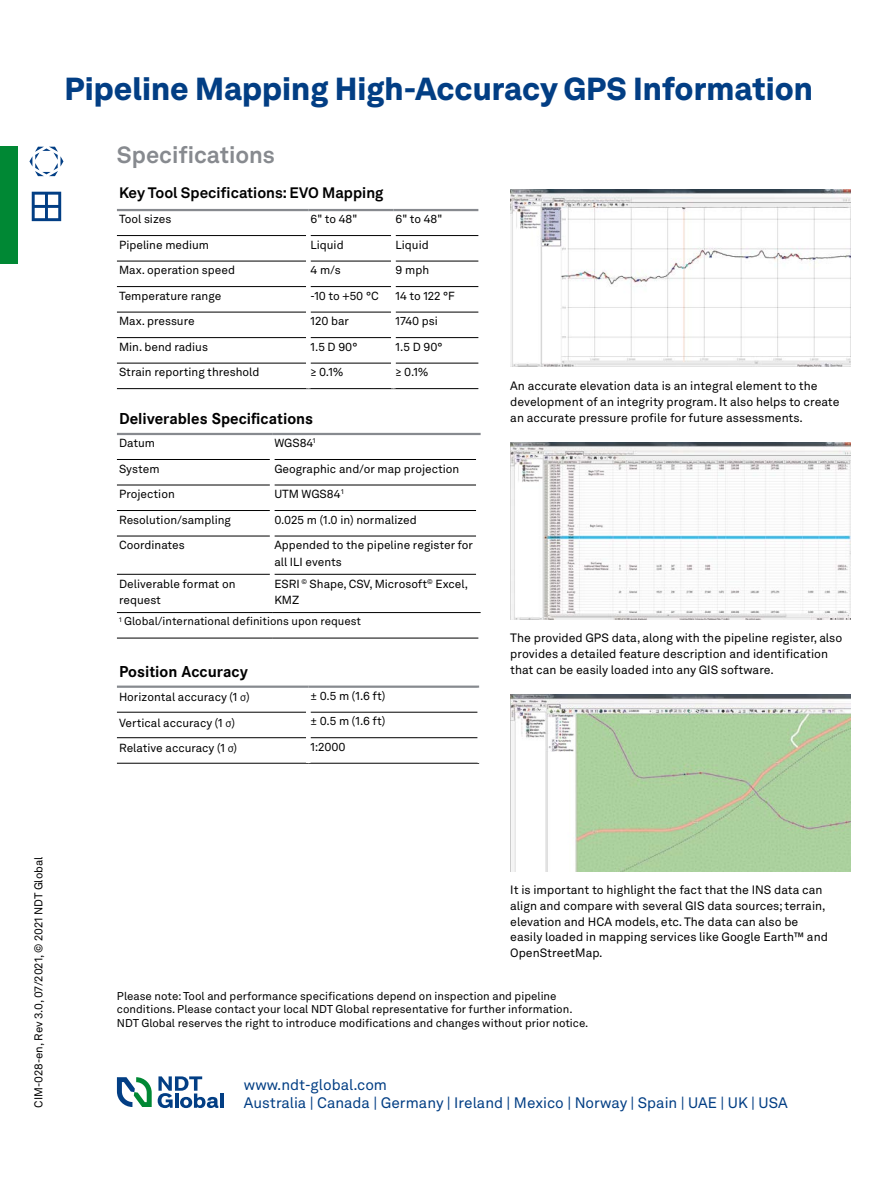
<style>
.page{position:relative;width:893px;height:1188px;background:#fff}
.page>*{position:absolute;margin:0;border:0;box-sizing:border-box;transform-origin:0 0}
.t1{font:900 31.5px "Akkurat LL";color:#023e84}
.t2{font:700 23.25px "Akkurat LL";color:#878a8f}
.t3{font:700 16.5px "Corporate S Pro";color:#000}
.t4{font:15px/18px "Akkurat LL";color:#023e84}
.t5{font:700 15px "Akkurat LL";color:#000}
.t6{font:12px/15.8px "Akkurat LL";color:#000}
.t7{font:11.7px/16.5px "Akkurat LL";color:#000}
.t8{font:11.25px/13.5px "Akkurat LL";color:#000}
.s1{font-family:"Corporate S Pro"}
</style>
<div class="page">
<img style="left:510px;top:190px;width:340px;height:177px">
<img style="left:510px;top:442px;width:340px;height:178px">
<img style="left:510px;top:694px;width:340px;height:178px">
<div style="left:0;top:147px;width:17px;height:117px;background:#008834"></div>
<svg style="left:29px;top:147px;width:34px;height:29px"></svg>
<svg style="left:32px;top:192px;width:29px;height:29px"></svg>
<hr style="left:117px;top:235px;width:189px;height:1px;background:#000">
<hr style="left:311px;top:235px;width:80px;height:1px;background:#000">
<hr style="left:396px;top:235px;width:82px;height:1px;background:#000">
<hr style="left:117px;top:261px;width:189px;height:1px;background:#000">
<hr style="left:311px;top:261px;width:80px;height:1px;background:#000">
<hr style="left:396px;top:261px;width:82px;height:1px;background:#000">
<hr style="left:117px;top:286px;width:189px;height:1px;background:#000">
<hr style="left:311px;top:286px;width:80px;height:1px;background:#000">
<hr style="left:396px;top:286px;width:82px;height:1px;background:#000">
<hr style="left:117px;top:312px;width:189px;height:1px;background:#000">
<hr style="left:311px;top:312px;width:80px;height:1px;background:#000">
<hr style="left:396px;top:312px;width:82px;height:1px;background:#000">
<hr style="left:117px;top:337px;width:189px;height:1px;background:#000">
<hr style="left:311px;top:337px;width:80px;height:1px;background:#000">
<hr style="left:396px;top:337px;width:82px;height:1px;background:#000">
<hr style="left:117px;top:363px;width:189px;height:1px;background:#000">
<hr style="left:311px;top:363px;width:80px;height:1px;background:#000">
<hr style="left:396px;top:363px;width:82px;height:1px;background:#000">
<hr style="left:117px;top:388px;width:191px;height:1px;background:#000">
<hr style="left:308px;top:388px;width:85px;height:1px;background:#000">
<hr style="left:393px;top:388px;width:85px;height:1px;background:#000">
<hr style="left:117px;top:209px;width:191px;height:2px;background:#878a8f">
<hr style="left:308px;top:209px;width:85px;height:2px;background:#878a8f">
<hr style="left:393px;top:209px;width:85px;height:2px;background:#878a8f">
<hr style="left:117px;top:459px;width:153px;height:1px;background:#000">
<hr style="left:274px;top:459px;width:202px;height:1px;background:#000">
<hr style="left:117px;top:485px;width:153px;height:1px;background:#000">
<hr style="left:274px;top:485px;width:202px;height:1px;background:#000">
<hr style="left:117px;top:510px;width:153px;height:1px;background:#000">
<hr style="left:274px;top:510px;width:202px;height:1px;background:#000">
<hr style="left:117px;top:536px;width:153px;height:1px;background:#000">
<hr style="left:274px;top:536px;width:202px;height:1px;background:#000">
<hr style="left:117px;top:574px;width:153px;height:1px;background:#000">
<hr style="left:274px;top:574px;width:202px;height:1px;background:#000">
<hr style="left:117px;top:638px;width:155px;height:1px;background:#000">
<hr style="left:272px;top:638px;width:206px;height:1px;background:#000">
<hr style="left:117px;top:612px;width:155px;height:1px;background:#000">
<hr style="left:272px;top:612px;width:209px;height:1px;background:#000">
<hr style="left:117px;top:433px;width:155px;height:2px;background:#878a8f">
<hr style="left:272px;top:433px;width:209px;height:2px;background:#878a8f">
<hr style="left:117px;top:712px;width:189px;height:1px;background:#000">
<hr style="left:311px;top:712px;width:167px;height:1px;background:#000">
<hr style="left:117px;top:737px;width:189px;height:1px;background:#000">
<hr style="left:311px;top:737px;width:167px;height:1px;background:#000">
<hr style="left:117px;top:763px;width:191px;height:1px;background:#000">
<hr style="left:308px;top:763px;width:171px;height:1px;background:#000">
<hr style="left:117px;top:686px;width:191px;height:2px;background:#878a8f">
<hr style="left:308px;top:686px;width:171px;height:2px;background:#878a8f">
<svg style="left:117px;top:1077px;width:35px;height:30px"></svg>
<hr style="left:220px;top:1094px;width:3px;height:14px;background:#023e84">
<svg style="left:158px;top:1076px;width:60px;height:33px"></svg>
<h1 class="t1" style="left:65px;top:64px;width:750px">Pipeline Mapping High-Accuracy GPS Information</h1>
<h2 class="t2" style="left:117px;top:137px;width:159px">Specifications</h2>
<p class="t5" style="left:119px;top:181px;width:266px">Key Tool Specifications: EVO Mapping</p>
<p class="t7" style="left:119px;top:210px;width:54px">Tool sizes</p>
<p class="t7" style="left:311px;top:210px;width:48px">6" to 48"</p>
<p class="t7" style="left:396px;top:210px;width:48px">6" to 48"</p>
<p class="t7" style="left:119px;top:236px;width:92px">Pipeline medium</p>
<p class="t7" style="left:311px;top:236px;width:35px">Liquid</p>
<p class="t7" style="left:396px;top:236px;width:35px">Liquid</p>
<p class="t7" style="left:119px;top:261px;width:117px">Max. operation speed</p>
<p class="t7" style="left:311px;top:261px;width:32px">4 m/s</p>
<p class="t7" style="left:396px;top:261px;width:35px">9 mph</p>
<p class="t7" style="left:119px;top:287px;width:104px">Temperature range</p>
<p class="t7" style="left:311px;top:287px;width:70px">-10 to +50 °C</p>
<p class="t7" style="left:396px;top:287px;width:61px">14 to 122 °F</p>
<p class="t7" style="left:119px;top:312px;width:77px">Max. pressure</p>
<p class="t7" style="left:311px;top:312px;width:40px">120 bar</p>
<p class="t7" style="left:396px;top:312px;width:44px">1740 psi</p>
<p class="t7" style="left:119px;top:338px;width:90px">Min. bend radius</p>
<p class="t7" style="left:311px;top:338px;width:48px">1.5 D 90°</p>
<p class="t7" style="left:396px;top:338px;width:48px">1.5 D 90°</p>
<p class="t7" style="left:119px;top:363px;width:142px">Strain reporting threshold</p>
<p class="t7" style="left:311px;top:363px;width:34px">≥ 0.1%</p>
<p class="t7" style="left:396px;top:363px;width:34px">≥ 0.1%</p>
<h3 class="t3" style="left:119px;top:406px;width:196px">Deliverables Specifications</h3>
<p class="t7" style="left:119px;top:434px;width:38px">Datum</p>
<p class="t7" style="left:274px;top:434px;width:43px">WGS84<sup>1</sup></p>
<p class="t7" style="left:119px;top:460px;width:42px">System</p>
<p class="t7" style="left:274px;top:460px;width:186px">Geographic and/or map projection</p>
<p class="t7" style="left:119px;top:485px;width:57px">Projection</p>
<p class="t7" style="left:274px;top:485px;width:71px">UTM WGS84<sup>1</sup></p>
<p class="t7" style="left:119px;top:511px;width:113px">Resolution/sampling</p>
<p class="t7" style="left:274px;top:511px;width:144px">0.025 m (1.0 in) normalized</p>
<p class="t7" style="left:119px;top:536px;width:67px">Coordinates</p>
<p class="t7" style="left:274px;top:536px;width:200px">Appended to the pipeline register for all ILI events</p>
<p class="t7" style="left:119px;top:575px;width:118px">Deliverable format on request</p>
<p class="t7" style="left:274px;top:575px;width:195px">ESRI <sup>©</sup> Shape, CSV, Microsoft<sup>©</sup> Excel,<br>KMZ</p>
<p class="t8" style="left:119px;top:614px;width:244px"><sup>1</sup> Global/international definitions upon request</p>
<h3 class="t3" style="left:119px;top:658px;width:130px">Position Accuracy</h3>
<p class="t7" style="left:119px;top:688px;width:132px">Horizontal accuracy (1 <span class="s1">σ</span>)</p>
<p class="t7" style="left:311px;top:687px;width:76px">± 0.5 m (1.6 ft)</p>
<p class="t7" style="left:119px;top:714px;width:117px">Vertical accuracy (1 <span class="s1">σ</span>)</p>
<p class="t7" style="left:311px;top:713px;width:76px">± 0.5 m (1.6 ft)</p>
<p class="t7" style="left:119px;top:739px;width:120px">Relative accuracy (1 <span class="s1">σ</span>)</p>
<p class="t7" style="left:311px;top:738px;width:37px">1:2000</p>
<p class="t6" style="left:510px;top:378px;width:331px">An accurate elevation data is an integral element to the development of an integrity program. It also helps to create an accurate pressure profile for future assessments.</p>
<p class="t6" style="left:510px;top:630px;width:334px">The provided GPS data, along with the pipeline register, also provides a detailed feature description and identification that can be easily loaded into any GIS software.</p>
<p class="t8" style="left:31px;top:1108px;width:252px;rotate:-90deg">CIM-028-en, Rev 3.0, 07/2021, © 2021 NDT Global</p>
<p class="t6" style="left:510px;top:882px;width:319px">It is important to highlight the fact that the INS data can align and compare with several GIS data sources; terrain, elevation and HCA models, etc. The data can also be easily loaded in mapping services like Google Earth™ and OpenStreetMap.</p>
<p class="t8" style="left:117px;top:989px;width:473px">Please note: Tool and performance specifications depend on inspection and pipeline conditions. Please contact your local NDT Global representative for further information.<br>NDT Global reserves the right to introduce modifications and changes without prior notice.</p>
<p class="t4" style="left:244px;top:1075px;width:545px">www.ndt-global.com<br>Australia | Canada | Germany | Ireland | Mexico | Norway | Spain | UAE | UK | USA</p>
</div>
